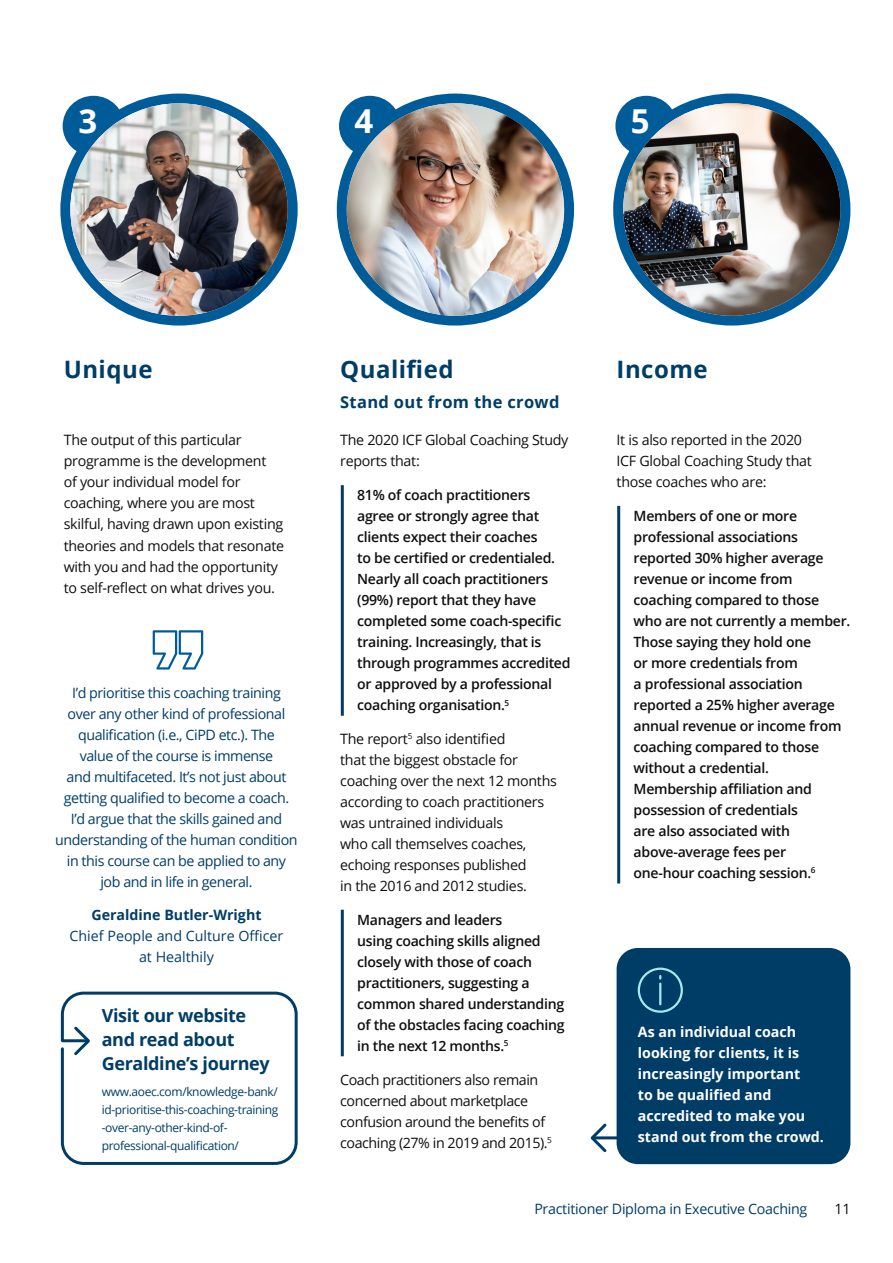
<style>
.page{position:relative;width:893px;height:1263px;background:#fff}
.page>*{position:absolute;margin:0;border:0;box-sizing:border-box;transform-origin:0 0}
.t1{font:700 33px "Open Sans";color:#fff}
.t2{font:700 24px "Open Sans";letter-spacing:.02em;color:#003d66}
.t3{font:700 18px/24px "Open Sans";letter-spacing:-.02em;color:#003d66}
.t4{font:700 16.5px "Open Sans";letter-spacing:.02em;color:#003d66}
.t5{font:14.25px/21px "Open Sans";letter-spacing:-.02em;color:#0f0f0f}
.t6{font:14.25px/21px "Open Sans";letter-spacing:-.03em;color:#003d66;text-align:center}
.t7{font:700 14.25px/21px "Open Sans";color:#fff}
.t8{font:14.25px/21px "Open Sans";color:#003d66;text-align:center}
.t9{font:700 14.25px "Open Sans";color:#003d66}
.t10{font:600 14.1px/21px "Open Sans";letter-spacing:-.02em;color:#0f0f0f}
.t11{font:12px/18px "Open Sans";letter-spacing:-.03em;color:#003d66}
</style>
<div class="page">
<svg style="left:153px;top:630px;width:50px;height:39px"></svg>
<hr style="left:341px;top:485px;width:3px;height:231px;background:#003d66">
<hr style="left:341px;top:910px;width:3px;height:146px;background:#003d66">
<hr style="left:617px;top:506px;width:3px;height:377px;background:#003d66">
<div style="left:63px;top:96px;width:61px;height:60px;background:#005c99;border-radius:50%"></div>
<div style="left:60px;top:94px;width:238px;height:232px;background:#005c99;border-radius:50%"></div>
<img style="left:70px;top:103px;width:218px;height:213px">
<div style="left:339px;top:96px;width:62px;height:60px;background:#005c99;border-radius:50%"></div>
<div style="left:337px;top:94px;width:237px;height:232px;background:#005c99;border-radius:50%"></div>
<img style="left:347px;top:103px;width:217px;height:213px">
<div style="left:615px;top:96px;width:62px;height:60px;background:#005c99;border-radius:50%"></div>
<div style="left:613px;top:94px;width:237px;height:232px;background:#005c99;border-radius:50%"></div>
<img style="left:623px;top:103px;width:217px;height:213px">
<svg style="left:60px;top:991px;width:238px;height:174px"></svg>
<svg style="left:590px;top:1123px;width:19px;height:30px"></svg>
<hr style="left:594px;top:1136px;width:38px;height:3px;background:#003d66">
<div style="left:617px;top:948px;width:233px;height:216px;background:#003d66;border-radius:21px"></div>
<div style="left:638px;top:967px;width:45px;height:46px;border:2px solid #a2ebec;border-radius:50%"></div>
<hr style="left:659px;top:984px;width:2px;height:20px;background:#a2ebec">
<h1 class="t1" style="left:78px;top:98px;width:20px">3</h1>
<h1 class="t1" style="left:355px;top:98px;width:20px">4</h1>
<h1 class="t1" style="left:631px;top:98px;width:20px">5</h1>
<h2 class="t2" style="left:64px;top:352px;width:90px">Unique</h2>
<p class="t5" style="left:64px;top:429px;width:222px">The output of this particular programme is the development<br>of your individual model for coaching, where you are most skilful, having drawn upon existing theories and models that resonate with you and had the opportunity to self‑reflect on what drives you.</p>
<p class="t6" style="left:55px;top:681px;width:244px">I’d prioritise this coaching training<br>over any other kind of professional qualification (i.e., CiPD etc.). The<br>value of the course is immense<br>and multifaceted. It’s not just about getting qualified to become a coach.<br>I’d argue that the skills gained and understanding of the human condition in this course can be applied to any job and in life in general.</p>
<p class="t9" style="left:91px;top:904px;width:172px">Geraldine Butler‑Wright</p>
<p class="t8" style="left:70px;top:925px;width:215px">Chief People and Culture Officer at Healthily</p>
<p class="t3" style="left:102px;top:1002px;width:169px">Visit our website and read about<br>Geraldine’s journey</p>
<p class="t11" style="left:102px;top:1082px;width:178px">www.aoec.com/knowledge‑bank/ id‑prioritise‑this‑coaching‑training ‑over‑any‑other‑kind‑of‑ professional‑qualification/</p>
<h2 class="t2" style="left:340px;top:352px;width:115px">Qualified</h2>
<p class="t4" style="left:340px;top:390px;width:221px">Stand out from the crowd</p>
<p class="t5" style="left:340px;top:429px;width:230px">The 2020 ICF Global Coaching Study reports that:</p>
<p class="t10" style="left:357px;top:484px;width:215px">81% of coach practitioners agree or strongly agree that clients expect their coaches<br>to be certified or credentialed.<br>Nearly all coach practitioners (99%) report that they have completed some coach‑specific training. Increasingly, that is through programmes accredited or approved by a professional coaching organisation.<sup>5</sup></p>
<p class="t5" style="left:340px;top:728px;width:218px">The report<sup>5</sup> also identified<br>that the biggest obstacle for coaching over the next 12 months according to coach practitioners was untrained individuals<br>who call themselves coaches, echoing responses published<br>in the 2016 and 2012 studies.</p>
<p class="t10" style="left:357px;top:909px;width:209px">Managers and leaders<br>using coaching skills aligned closely with those of coach practitioners, suggesting a common shared understanding of the obstacles facing coaching in the next 12 months.<sup>5</sup></p>
<p class="t5" style="left:340px;top:1068px;width:213px">Coach practitioners also remain concerned about marketplace confusion around the benefits of coaching (27% in 2019 and 2015).<sup>5</sup></p>
<h2 class="t2" style="left:617px;top:352px;width:93px">Income</h2>
<p class="t5" style="left:617px;top:429px;width:197px">It is also reported in the 2020<br>ICF Global Coaching Study that those coaches who are:</p>
<p class="t10" style="left:634px;top:505px;width:218px">Members of one or more professional associations reported 30% higher average revenue or income from coaching compared to those who are not currently a member.<br>Those saying they hold one<br>or more credentials from<br>a professional association reported a 25% higher average annual revenue or income from coaching compared to those without a credential.<br>Membership affiliation and possession of credentials<br>are also associated with above‑average fees per one‑hour coaching session.<sup>6</sup></p>
<p class="t7" style="left:638px;top:1021px;width:188px">As an individual coach looking for clients, it is increasingly important<br>to be qualified and accredited to make you stand out from the crowd.</p>
<p class="t6" style="left:534px;top:1198px;width:275px">Practitioner Diploma in Executive Coaching</p>
<p class="t5" style="left:834px;top:1198px;width:18px">11</p>
</div>
